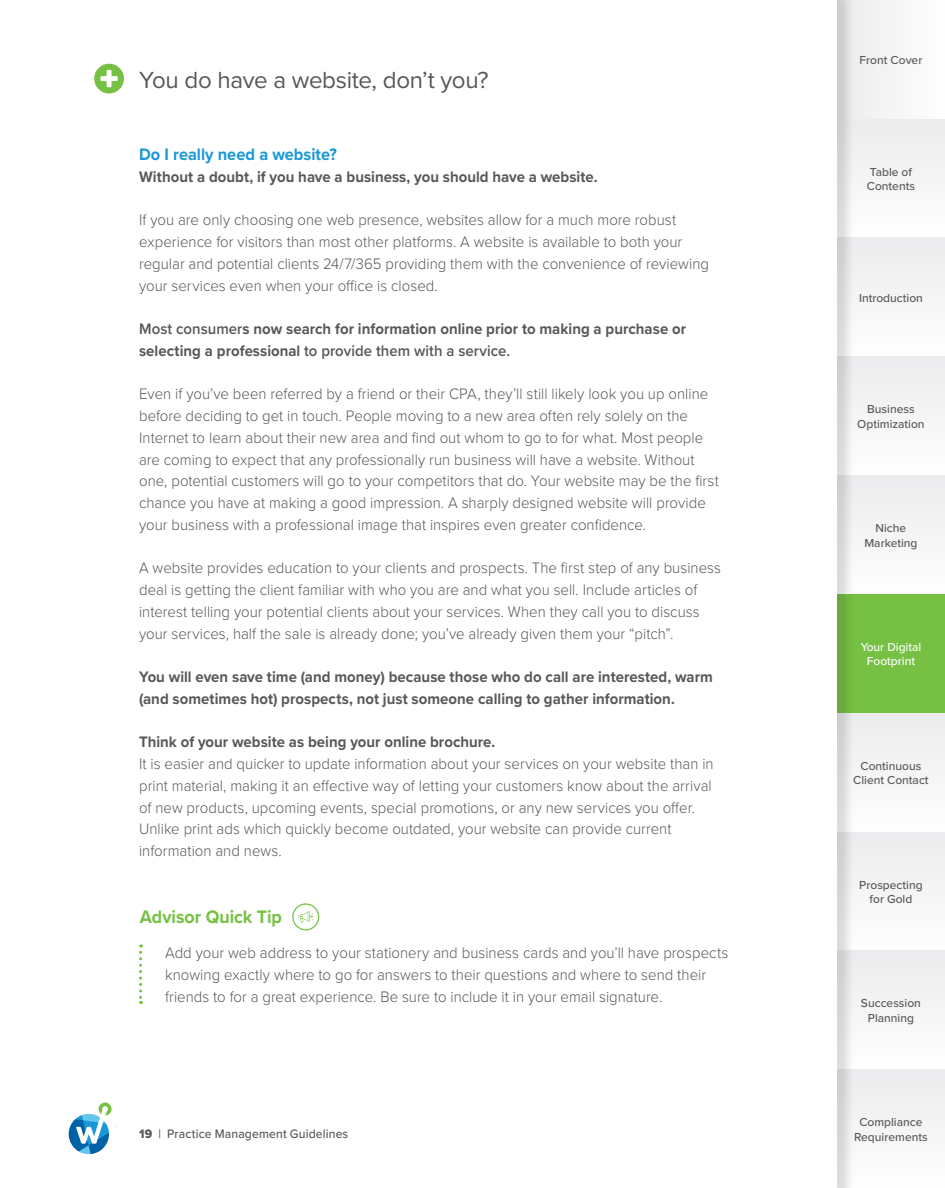
<style>
.page{position:relative;width:945px;height:1188px;background:#fff}
.page>*{position:absolute;margin:0;border:0;box-sizing:border-box;transform-origin:0 0}
.Section_Subhead{font:24.15px "Proxima Nova";letter-spacing:-.015em;color:#57585a}
.t1{font:700 18.75px "Proxima Nova";letter-spacing:-.005em;color:#76c043;scale:.95 1}
.Intro_Copy_Emphasis{font:700 17.25px "Proxima Nova";color:#1a98d6;scale:.95 1}
.Body_Copy{font:300 15.75px/21.8px "Proxima Nova";letter-spacing:.005em;color:#57585a;scale:.95 1}
.Body_Copy_Subhead{font:700 15.75px/21.8px "Proxima Nova";color:#57585a;scale:.95 1}
.t2{font:500 12.75px "Proxima Nova";letter-spacing:.01em;color:#57585a;scale:.95 1}
.t3{font:500 12px/14.4px "Proxima Nova";color:#57585a;text-align:center}
.t4{font:500 12px "Proxima Nova";color:#fff}
.s1{font-weight:600}
.s2{font-family:"Proxima Nova Extrabld";font-weight:400}
</style>
<div class="page">
<div style="left:837px;top:238px;width:108px;height:118px;background:#f5f5f6"></div>
<div style="left:837px;top:119px;width:108px;height:119px;background:#f5f5f6"></div>
<div style="left:837px;top:356px;width:108px;height:119px;background:#f5f5f6"></div>
<div style="left:837px;top:475px;width:108px;height:119px;background:#f5f5f6"></div>
<div style="left:837px;top:713px;width:108px;height:119px;background:#f5f5f6"></div>
<div style="left:837px;top:832px;width:108px;height:118px;background:#f5f5f6"></div>
<div style="left:837px;top:950px;width:108px;height:119px;background:#f5f5f6"></div>
<div style="left:837px;top:1069px;width:108px;height:119px;background:#f5f5f6"></div>
<div style="left:837px;top:594px;width:108px;height:119px;background:#76c043"></div>
<div style="left:837px;top:0;width:108px;height:119px;background:#f6f6f7"></div>
<div style="left:0;top:0;width:855px;height:1188px;background:#231f20;opacity:.15"></div>
<div style="left:0;top:0;width:837px;height:1188px;background:#fff"></div>
<svg style="left:69px;top:1103px;width:47px;height:51px"></svg>
<svg style="left:94px;top:64px;width:30px;height:29px"></svg>
<svg style="left:293px;top:904px;width:26px;height:26px"></svg>
<div style="left:292px;top:903px;width:27px;height:27px;border:1px solid #76c043;border-radius:50%"></div>
<svg style="left:298px;top:911px;width:15px;height:12px"></svg>
<svg style="left:139px;top:945px;width:3px;height:59px"></svg>
<p class="Section_Subhead" style="left:139px;top:62px;width:351px">You do have a website, don’t you?</p>
<p class="Intro_Copy_Emphasis" style="left:139px;top:142px;width:210px">Do I really need a website?</p>
<p class="Body_Copy_Subhead" style="left:139px;top:165px;width:484px">Without a doubt, if you have a business, you should have a website.</p>
<p class="Body_Copy" style="left:139px;top:208px;width:601px">If you are only choosing one web presence, websites allow for a much more robust experience for visitors than most other platforms. A website is available to both your regular and potential clients 24/7/365 providing them with the convenience of reviewing your services even when your office is closed.</p>
<p class="Body_Copy_Subhead" style="left:139px;top:318px;width:577px"><span class="s1">Most consumer</span>s now search for information online prior to making a purchase or selecting a professional <span class="s1">to provide them with a service.</span></p>
<p class="Body_Copy" style="left:139px;top:382px;width:612px">Even if you’ve been referred by a friend or their CPA, they’ll still likely look you up online before deciding to get in touch. People moving to a new area often rely solely on the Internet to learn about their new area and find out whom to go to for what. Most people are coming to expect that any professionally run business will have a website. Without one, potential customers will go to your competitors that do. Your website may be the first chance you have at making a good impression. A sharply designed website will provide your business with a professional image that inspires even greater confidence.</p>
<p class="Body_Copy" style="left:139px;top:556px;width:614px">A website provides education to your clients and prospects. The first step of any business deal is getting the client familiar with who you are and what you sell. Include articles of interest telling your potential clients about your services. When they call you to discuss your services, half the sale is already done; you’ve already given them your “pitch”.</p>
<p class="Body_Copy_Subhead" style="left:139px;top:666px;width:605px">You will even save time (and money) because those who do call are interested, warm (and sometimes hot) prospects, not just someone calling to gather information.</p>
<p class="Body_Copy_Subhead" style="left:139px;top:731px;width:376px">Think of your website as being your online brochure.</p>
<p class="Body_Copy" style="left:139px;top:752px;width:606px">It is easier and quicker to update information about your services on your website than in print material, making it an effective way of letting your customers know about the arrival of new products, upcoming events, special promotions, or any new services you offer.<br>Unlike print ads which quickly become outdated, your website can provide current information and news.</p>
<p class="t1" style="left:140px;top:903px;width:151px">Advisor Quick Tip</p>
<p class="Body_Copy" style="left:165px;top:941px;width:595px">Add your web address to your stationery and business cards and you’ll have prospects knowing exactly where to go for answers to their questions and where to send their friends to for a great experience. Be sure to include it in your email signature.</p>
<p class="t2" style="left:139px;top:1124px;width:222px"><span class="s2">19</span> | Practice Management Guidelines</p>
<p class="t3" style="left:860px;top:53px;width:64px">Front Cover</p>
<p class="t3" style="left:867px;top:164px;width:50px;text-align:left">Table of<br>Contents</p>
<p class="t3" style="left:859px;top:290px;width:65px">Introduction</p>
<p class="t3" style="left:857px;top:402px;width:69px">Business<br>Optimization</p>
<p class="t3" style="left:864px;top:521px;width:55px">Niche<br>Marketing</p>
<p class="t4" style="left:861px;top:638px;width:62px">Your Digital</p>
<p class="t4" style="left:867px;top:652px;width:50px">Footprint</p>
<p class="t3" style="left:853px;top:758px;width:77px">Continuous<br>Client Contact</p>
<p class="t3" style="left:859px;top:877px;width:65px">Prospecting for Gold</p>
<p class="t3" style="left:861px;top:996px;width:62px">Succession<br>Planning</p>
<p class="t3" style="left:854px;top:1115px;width:75px">Compliance<br>Requirements</p>
</div>
